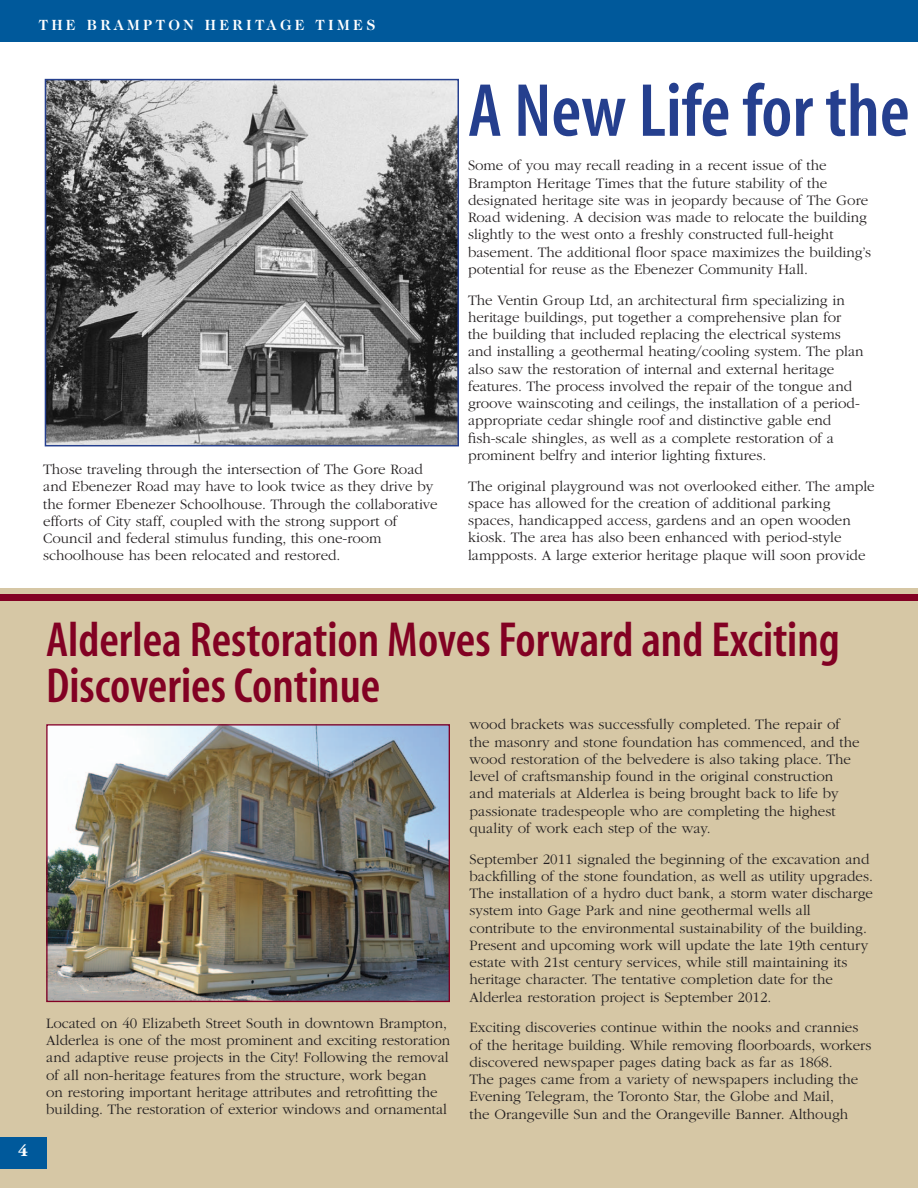
<style>
.page{position:relative;width:918px;height:1188px;background:#fff}
.page>*{position:absolute;margin:0;border:0;box-sizing:border-box;transform-origin:0 0}
.t1{font:75.9px "Myriad MM 565 300";letter-spacing:-.105em;color:#253f8e}
.t2{font:49.5px/46.2px "Myriad MM 565 300";letter-spacing:-.105em;color:#820123}
.t3{font:700 16.5px "ITC Garamond Std";color:#fff}
.t4{font:300 15px/17.2px "ITC Garamond Std";color:#231f20}
.t5{font:700 15px "Caslon 224 IT Cby BT";letter-spacing:.22em;color:#fff}
</style>
<div class="page">
<div style="left:0;top:588px;width:918px;height:600px;background:#d6c7a5"></div>
<div style="left:0;top:0;width:918px;height:41px;background:#00599b"></div>
<div style="left:0;top:1137px;width:46px;height:31px;background:#00599b"></div>
<div style="left:0;top:594px;width:918px;height:7px;background:#820123"></div>
<img style="left:48px;top:82px;width:408px;height:361px">
<div style="left:45px;top:79px;width:414px;height:367px;border:2px solid #253f8e"></div>
<img style="left:48px;top:726px;width:400px;height:274px">
<div style="left:46px;top:724px;width:404px;height:278px;border:1px solid #820123"></div>
<p class="t5" style="left:39px;top:16px;width:338px">THE BRAMPTON HERITAGE TIMES</p>
<p class="t4" style="left:43px;top:461px;width:396px">Those traveling through the intersection of The Gore Road and Ebenezer Road may have to look twice as they drive by the former Ebenezer Schoolhouse. Through the collaborative efforts of City staff, coupled with the strong support of Council and federal stimulus funding, this one-room schoolhouse has been relocated and restored.</p>
<h1 class="t1" style="left:468px;top:74px;width:451px">A New Life for the</h1>
<p class="t4" style="left:468px;top:157px;width:405px">Some of you may recall reading in a recent issue of the Brampton Heritage Times that the future stability of the designated heritage site was in jeopardy because of The Gore Road widening. A decision was made to relocate the building slightly to the west onto a freshly constructed full-height basement. The additional floor space maximizes the building’s potential for reuse as the Ebenezer Community Hall.</p>
<p class="t4" style="left:468px;top:291px;width:397px">The Ventin Group Ltd, an architectural firm specializing in heritage buildings, put together a comprehensive plan for the building that included replacing the electrical systems and installing a geothermal heating/cooling system. The plan also saw the restoration of internal and external heritage features. The process involved the repair of the tongue and groove wainscoting and ceilings, the installation of a period&shy;appropriate cedar shingle roof and distinctive gable end fish-scale shingles, as well as a complete restoration of a prominent belfry and interior lighting fixtures.</p>
<p class="t4" style="left:468px;top:477px;width:408px">The original playground was not overlooked either. The ample space has allowed for the creation of additional parking spaces, handicapped access, gardens and an open wooden kiosk. The area has also been enhanced with period-style lampposts. A large exterior heritage plaque will soon provide</p>
<p class="t3" style="left:18px;top:1141px;width:11px">4</p>
<h2 class="t2" style="left:46px;top:619px;width:802px">Alderlea Restoration Moves Forward and Exciting<br>Discoveries Continue</h2>
<p class="t4" style="left:46px;top:1015px;width:406px">Located on 40 Elizabeth Street South in downtown Brampton, Alderlea is one of the most prominent and exciting restoration and adaptive reuse projects in the City! Following the removal of all non-heritage features from the structure, work began<br>on restoring important heritage attributes and retrofitting the building. The restoration of exterior windows and ornamental</p>
<p class="t4" style="left:470px;top:716px;width:392px">wood brackets was successfully completed. The repair of the masonry and stone foundation has commenced, and the wood restoration of the belvedere is also taking place. The level of craftsmanship found in the original construction and materials at Alderlea is being brought back to life by passionate tradespeople who are completing the highest quality of work each step of the way.</p>
<p class="t4" style="left:470px;top:850px;width:405px">September 2011 signaled the beginning of the excavation and backfilling of the stone foundation, as well as utility upgrades.<br>The installation of a hydro duct bank, a storm water discharge system into Gage Park and nine geothermal wells all contribute to the environmental sustainability of the building.<br>Present and upcoming work will update the late 19th century estate with 21st century services, while still maintaining its heritage character. The tentative completion date for the Alderlea restoration project is September 2012.</p>
<p class="t4" style="left:470px;top:1019px;width:403px">Exciting discoveries continue within the nooks and crannies of the heritage building. While removing floorboards, workers discovered newspaper pages dating back as far as 1868.<br>The pages came from a variety of newspapers including the Evening Telegram, the Toronto Star, the Globe and Mail,<br>the Orangeville Sun and the Orangeville Banner. Although</p>
</div>
